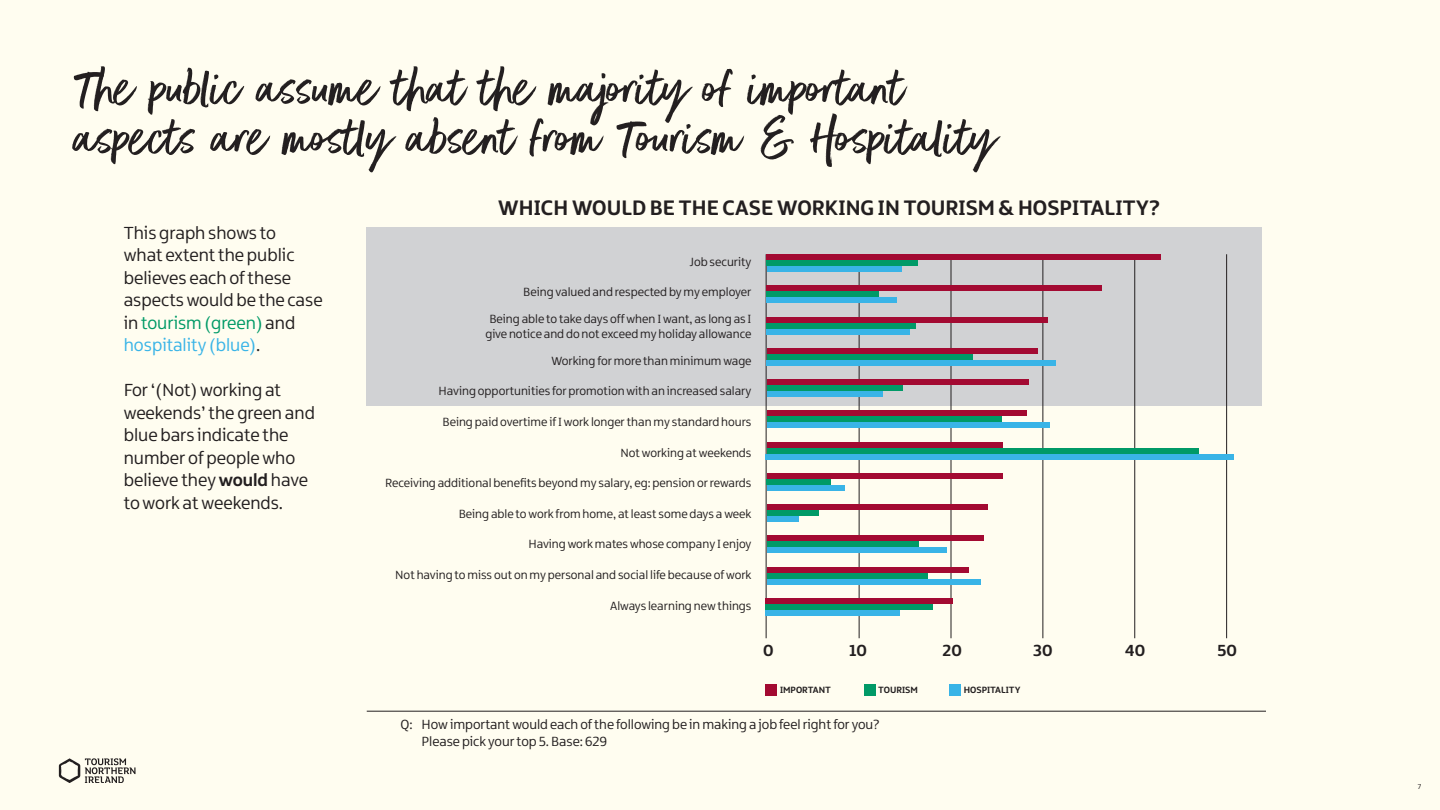
<style>
.page{position:relative;width:1440px;height:810px;background:#fffdf0}
.page>*{position:absolute;margin:0;border:0;box-sizing:border-box;transform-origin:0 0}
.t1{font:62.4px/49.5px "Better Times";color:#231f20}
.t2{font:700 22.5px "Northern Ireland";color:#231f20}
.t3{font:18.75px/22.5px "Northern Ireland";color:#231f20}
.t4{font:700 17.25px "Northern Ireland";color:#231f20}
.t5{font:14.25px/17.1px "Northern Ireland";color:#231f20}
.t6{font:12.75px/15.3px "Northern Ireland";color:#231f20;text-align:center}
.t7{font:700 9.75px "Northern Ireland";color:#231f20}
.t8{font:7.5px "Northern Ireland";color:#231f20}
.s1{color:#009a67}
.s2{color:#39b4e7}
.s3{font-weight:700}
</style>
<div class="page">
<div style="left:367px;top:227px;width:895px;height:179px;background:#d1d2d4"></div>
<hr style="left:766px;top:254px;width:1px;height:384px;background:#231f20">
<hr style="left:859px;top:254px;width:1px;height:384px;background:#231f20">
<hr style="left:951px;top:254px;width:1px;height:384px;background:#231f20">
<hr style="left:1042px;top:254px;width:1px;height:384px;background:#231f20">
<hr style="left:1134px;top:254px;width:1px;height:384px;background:#231f20">
<hr style="left:1226px;top:254px;width:1px;height:384px;background:#231f20">
<div style="left:767px;top:254px;width:394px;height:6px;background:#a30a32"></div>
<div style="left:767px;top:260px;width:151px;height:6px;background:#009a67"></div>
<div style="left:767px;top:266px;width:135px;height:6px;background:#39b4e7"></div>
<div style="left:766px;top:285px;width:336px;height:6px;background:#a30a32"></div>
<div style="left:766px;top:291px;width:113px;height:6px;background:#009a67"></div>
<div style="left:766px;top:297px;width:131px;height:6px;background:#39b4e7"></div>
<div style="left:766px;top:317px;width:282px;height:6px;background:#a30a32"></div>
<div style="left:766px;top:323px;width:150px;height:6px;background:#009a67"></div>
<div style="left:766px;top:329px;width:144px;height:6px;background:#39b4e7"></div>
<div style="left:767px;top:348px;width:270px;height:6px;background:#a30a32"></div>
<div style="left:767px;top:354px;width:206px;height:6px;background:#009a67"></div>
<div style="left:767px;top:360px;width:289px;height:6px;background:#39b4e7"></div>
<div style="left:767px;top:379px;width:261px;height:6px;background:#a30a32"></div>
<div style="left:767px;top:385px;width:135px;height:6px;background:#009a67"></div>
<div style="left:767px;top:391px;width:116px;height:6px;background:#39b4e7"></div>
<div style="left:767px;top:410px;width:260px;height:6px;background:#a30a32"></div>
<div style="left:767px;top:416px;width:234px;height:6px;background:#009a67"></div>
<div style="left:767px;top:422px;width:282px;height:6px;background:#39b4e7"></div>
<div style="left:767px;top:442px;width:236px;height:6px;background:#a30a32"></div>
<div style="left:766px;top:454px;width:468px;height:6px;background:#39b4e7"></div>
<div style="left:767px;top:448px;width:431px;height:6px;background:#009a67"></div>
<div style="left:767px;top:473px;width:236px;height:6px;background:#a30a32"></div>
<div style="left:767px;top:479px;width:64px;height:6px;background:#009a67"></div>
<div style="left:767px;top:485px;width:77px;height:6px;background:#39b4e7"></div>
<div style="left:767px;top:504px;width:221px;height:6px;background:#a30a32"></div>
<div style="left:767px;top:510px;width:51px;height:6px;background:#009a67"></div>
<div style="left:767px;top:516px;width:32px;height:6px;background:#39b4e7"></div>
<div style="left:767px;top:535px;width:216px;height:6px;background:#a30a32"></div>
<div style="left:767px;top:547px;width:179px;height:6px;background:#39b4e7"></div>
<div style="left:767px;top:541px;width:152px;height:6px;background:#009a67"></div>
<div style="left:767px;top:567px;width:201px;height:6px;background:#a30a32"></div>
<div style="left:767px;top:573px;width:161px;height:6px;background:#009a67"></div>
<div style="left:767px;top:579px;width:213px;height:6px;background:#39b4e7"></div>
<div style="left:766px;top:598px;width:187px;height:6px;background:#a30a32"></div>
<div style="left:766px;top:604px;width:167px;height:6px;background:#009a67"></div>
<div style="left:766px;top:610px;width:134px;height:6px;background:#39b4e7"></div>
<div style="left:766px;top:684px;width:11px;height:11px;background:#a30a32"></div>
<div style="left:864px;top:684px;width:11px;height:11px;background:#009a67"></div>
<div style="left:950px;top:684px;width:11px;height:11px;background:#39b4e7"></div>
<hr style="left:367px;top:711px;width:899px;height:1px;background:#231f20">
<svg style="left:59px;top:758px;width:77px;height:25px"></svg>
<p class="t1" style="left:75px;top:66px;width:923px">The public assume that the majority of important aspects are mostly absent from Tourism &amp; Hospitality</p>
<p class="t3" style="left:124px;top:222px;width:200px">This graph shows to<br>what extent the public believes each of these aspects would be the case in <span class="s1">tourism (green)</span> and <span class="s2">hospitality (blue)</span>.</p>
<p class="t3" style="left:124px;top:379px;width:193px">For ‘(Not) working at weekends’ the green and blue bars indicate the number of people who believe they <span class="s3">would</span> have to work at weekends.</p>
<p class="t2" style="left:498px;top:193px;width:664px">WHICH WOULD BE THE CASE WORKING IN TOURISM &amp; HOSPITALITY?</p>
<p class="t6" style="left:689px;top:254px;width:64px">Job security</p>
<p class="t6" style="left:523px;top:285px;width:230px">Being valued and respected by my employer</p>
<p class="t6" style="left:485px;top:311px;width:268px">Being able to take days off when I want, as long as I give notice and do not exceed my holiday allowance</p>
<p class="t6" style="left:551px;top:353px;width:202px">Working for more than minimum wage</p>
<p class="t6" style="left:439px;top:384px;width:314px">Having opportunities for promotion with an increased salary</p>
<p class="t6" style="left:443px;top:414px;width:310px">Being paid overtime if I work longer than my standard hours</p>
<p class="t6" style="left:620px;top:445px;width:133px">Not working at weekends</p>
<p class="t6" style="left:385px;top:475px;width:368px">Receiving additional benefits beyond my salary, eg: pension or rewards</p>
<p class="t6" style="left:459px;top:506px;width:294px">Being able to work from home, at least some days a week</p>
<p class="t6" style="left:528px;top:537px;width:225px">Having work mates whose company I enjoy</p>
<p class="t6" style="left:395px;top:567px;width:358px">Not having to miss out on my personal and social life because of work</p>
<p class="t6" style="left:610px;top:598px;width:143px">Always learning new things</p>
<p class="t4" style="left:763px;top:640px;width:12px">0</p>
<p class="t4" style="left:850px;top:640px;width:19px">10</p>
<p class="t4" style="left:943px;top:640px;width:21px">20</p>
<p class="t4" style="left:1033px;top:640px;width:21px">30</p>
<p class="t4" style="left:1125px;top:640px;width:22px">40</p>
<p class="t4" style="left:1218px;top:640px;width:21px">50</p>
<p class="t7" style="left:780px;top:683px;width:53px">IMPORTANT</p>
<p class="t7" style="left:878px;top:683px;width:41px">TOURISM</p>
<p class="t7" style="left:964px;top:683px;width:58px">HOSPITALITY</p>
<p class="t5" style="left:422px;top:716px;width:460px;text-indent:-21px">Q: How important would each of the following be in making a job feel right for you?<br>Please pick your top 5. Base: 629</p>
<p class="t8" style="left:1418px;top:782px;width:5px">7</p>
</div>
